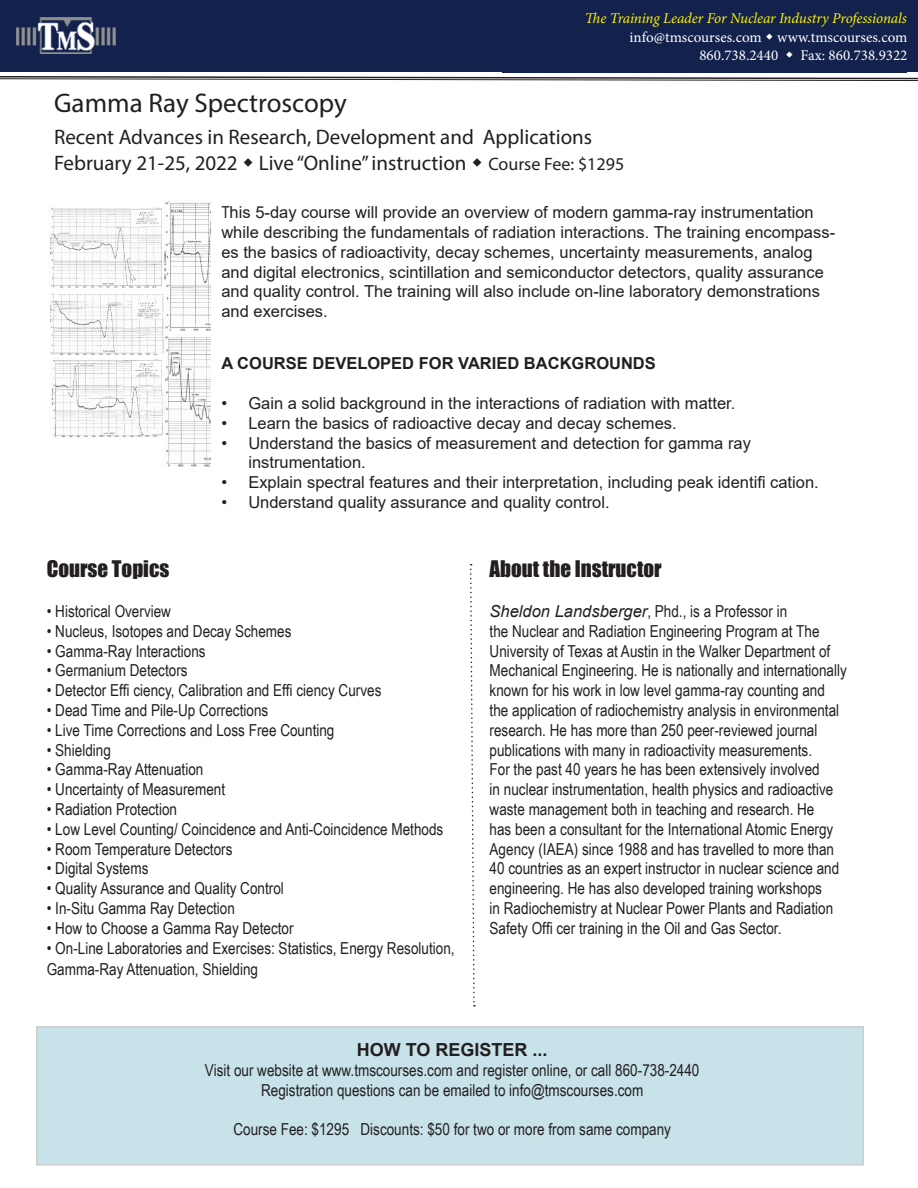
<style>
.page{position:relative;width:918px;height:1188px;background:#fff}
.page>*{position:absolute;margin:0;border:0;box-sizing:border-box;transform-origin:0 0}
.t1{font:27px "Myriad Pro";color:#231f20}
.t2{font:21px "Myriad Pro";color:#231f20}
.t3{font:21px "Impact";color:#231f20}
.t4{font:700 18px "Arial";color:#231f20}
.t5{font:16.5px "Arial Narrow";color:#231f20}
.t6{font:16.5px/19.8px "Arial";color:#231f20}
.t7{font:700 16.5px "Arial";color:#231f20}
.t8{font:15px "Minion Pro";color:#fff}
.t9{font:italic 15px "Minion Pro";letter-spacing:-.01em;color:#fff101}
.s1{font-size:18px}
.s2{font-family:"Arial Narrow"}
.s3{font-family:"Arial";font-style:italic}
</style>
<div class="page">
<div style="left:1px;top:0;width:917px;height:72px;background:#13224c"></div>
<img style="left:17px;top:18px;width:99px;height:35px">
<svg style="left:0;top:76px;width:918px;height:5px"></svg>
<img style="left:50px;top:201px;width:161px;height:266px">
<svg style="left:470px;top:564px;width:5px;height:442px"></svg>
<div style="left:37px;top:1027px;width:826px;height:138px;background:#c7e2e9"></div>
<p class="t9" style="left:585px;top:8px;width:324px">The Training Leader For Nuclear Industry Professionals</p>
<p class="t8" style="left:630px;top:27px;width:279px">info@tmscourses.com www.tmscourses.com</p>
<p class="t8" style="left:699px;top:45px;width:80px">860.738.2440</p>
<p class="t8" style="left:801px;top:45px;width:108px">Fax: 860.738.9322</p>
<p class="t1" style="left:54px;top:86px;width:294px">Gamma Ray Spectroscopy</p>
<p class="t2" style="left:54px;top:124px;width:540px">Recent Advances in Research, Development and Applications</p>
<p class="t2" style="left:54px;top:150px;width:572px">February 21-25, 2022 Live “Online” instruction <span class="s1">Course Fee: $1295</span></p>
<p class="t6" style="left:221px;top:202px;width:615px"><span class="s2">T</span>his 5-day course will provide an overview of modern gamma-ray instrumentation while describing the fundamentals of radiation interactions. The training encompass&shy;es the basics of radioactivity, decay schemes, uncertainty measurements, analog and digital electronics, scintillation and semiconductor detectors, quality assurance and quality control. The training will also include on-line laboratory demonstrations and exercises.</p>
<p class="t7" style="left:221px;top:352px;width:436px">A COURSE DEVELOPED FOR VARIED BACKGROUNDS</p>
<p class="t6" style="left:221px;top:393px;width:516px">• Gain a solid background in the interactions of radiation with matter.</p>
<p class="t6" style="left:221px;top:413px;width:457px">• Learn the basics of radioactive decay and decay schemes.</p>
<p class="t6" style="left:248px;top:433px;width:504px;text-indent:-27px">• Understand the basics of measurement and detection for gamma ray instrumentation.</p>
<p class="t6" style="left:221px;top:472px;width:599px">• Explain spectral features and their interpretation, including peak identifi cation.</p>
<p class="t6" style="left:221px;top:492px;width:390px">• Understand quality assurance and quality control.</p>
<p class="t3" style="left:47px;top:553px;width:124px">Course Topics</p>
<p class="t5" style="left:47px;top:599px;width:126px">• Historical Overview</p>
<p class="t5" style="left:47px;top:619px;width:246px">• Nucleus, Isotopes and Decay Schemes</p>
<p class="t5" style="left:47px;top:639px;width:160px">• Gamma-Ray Interactions</p>
<p class="t5" style="left:47px;top:658px;width:142px">• Germanium Detectors</p>
<p class="t5" style="left:47px;top:678px;width:336px">• Detector Effi ciency, Calibration and Effi ciency Curves</p>
<p class="t5" style="left:47px;top:698px;width:223px">• Dead Time and Pile-Up Corrections</p>
<p class="t5" style="left:47px;top:718px;width:289px">• Live Time Corrections and Loss Free Counting</p>
<p class="t5" style="left:47px;top:738px;width:66px">• Shielding</p>
<p class="t5" style="left:47px;top:757px;width:158px">• Gamma-Ray Attenuation</p>
<p class="t5" style="left:47px;top:777px;width:180px">• Uncertainty of Measurement</p>
<p class="t5" style="left:47px;top:797px;width:132px">• Radiation Protection</p>
<p class="t5" style="left:47px;top:817px;width:398px">• Low Level Counting/ Coincidence and Anti-Coincidence Methods</p>
<p class="t5" style="left:47px;top:837px;width:187px">• Room Temperature Detectors</p>
<p class="t5" style="left:47px;top:856px;width:103px">• Digital Systems</p>
<p class="t5" style="left:47px;top:876px;width:239px">• Quality Assurance and Quality Control</p>
<p class="t5" style="left:47px;top:896px;width:190px">• In-Situ Gamma Ray Detection</p>
<p class="t5" style="left:47px;top:916px;width:248px">• How to Choose a Gamma Ray Detector</p>
<p class="t5" style="left:47px;top:936px;width:409px">• On-Line Laboratories and Exercises: Statistics, Energy Resolution,</p>
<p class="t5" style="left:47px;top:957px;width:213px">Gamma-Ray Attenuation, Shielding</p>
<p class="t3" style="left:490px;top:553px;width:174px">About the Instructor</p>
<p class="t5" style="left:490px;top:599px;width:299px"><span class="s3">Sheldon Landsberger</span>, Phd., is a Professor in</p>
<p class="t5" style="left:490px;top:619px;width:331px">the Nuclear and Radiation Engineering Program at The</p>
<p class="t5" style="left:490px;top:639px;width:342px">University of Texas at Austin in the Walker Department of</p>
<p class="t5" style="left:490px;top:658px;width:359px">Mechanical Engineering. He is nationally and internationally</p>
<p class="t5" style="left:490px;top:678px;width:337px">known for his work in low level gamma-ray counting and</p>
<p class="t5" style="left:490px;top:698px;width:351px">the application of radiochemistry analysis in environmental</p>
<p class="t5" style="left:490px;top:718px;width:329px">research. He has more than 250 peer-reviewed journal</p>
<p class="t5" style="left:490px;top:738px;width:324px">publications with many in radioactivity measurements.</p>
<p class="t5" style="left:490px;top:757px;width:332px">For the past 40 years he has been extensively involved</p>
<p class="t5" style="left:490px;top:777px;width:345px">in nuclear instrumentation, health physics and radioactive</p>
<p class="t5" style="left:490px;top:797px;width:326px">waste management both in teaching and research. He</p>
<p class="t5" style="left:490px;top:817px;width:345px">has been a consultant for the International Atomic Energy</p>
<p class="t5" style="left:490px;top:837px;width:346px">Agency (IAEA) since 1988 and has travelled to more than</p>
<p class="t5" style="left:490px;top:856px;width:351px">40 countries as an expert instructor in nuclear science and</p>
<p class="t5" style="left:490px;top:876px;width:334px">engineering. He has also developed training workshops</p>
<p class="t5" style="left:490px;top:896px;width:345px">in Radiochemistry at Nuclear Power Plants and Radiation</p>
<p class="t5" style="left:490px;top:916px;width:293px">Safety Offi cer training in the Oil and Gas Sector.</p>
<p class="t4" style="left:357px;top:1037px;width:192px">HOW TO REGISTER ...</p>
<p class="t5" style="left:205px;top:1058px;width:496px">Visit our website at www.tmscourses.com and register online, or call 860-738-2440</p>
<p class="t5" style="left:261px;top:1078px;width:384px">Registration questions can be emailed to info@tmscourses.com</p>
<p class="t5" style="left:233px;top:1117px;width:439px">Course Fee: $1295 Discounts: $50 for two or more from same company</p>
</div>
